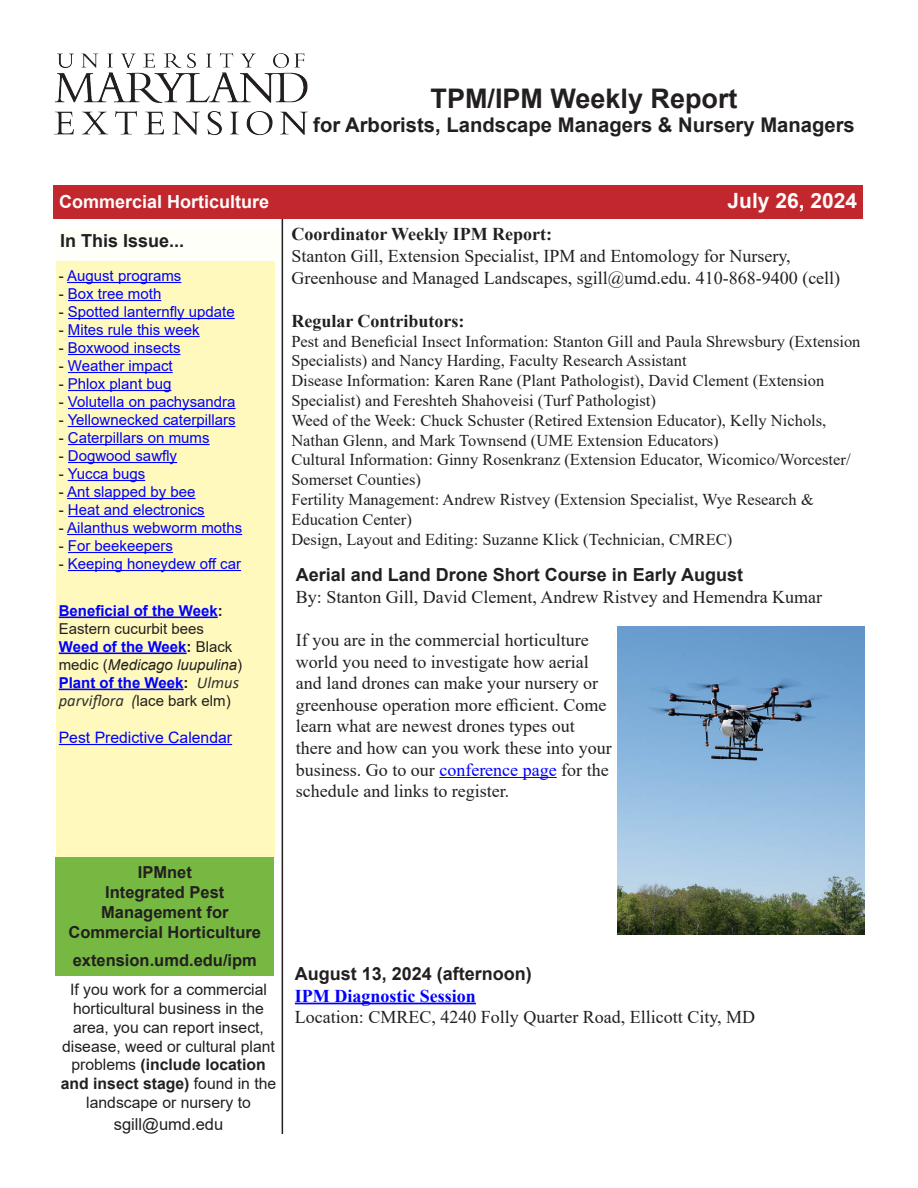
<style>
.page{position:relative;width:918px;height:1188px;background:#fff}
.page>*{position:absolute;margin:0;border:0;box-sizing:border-box;transform-origin:0 0}
.t1{font:700 27px "Arial";color:#231f20}
.t2{font:700 21px "Arial";color:#fffdfc}
.t3{font:700 20.25px "Arial";color:#231f20}
.t4{font:18px/21.6px "Times New Roman";color:#231f20}
.t5{font:700 18px "Arial";color:#231f20}
.t6{font:700 18px "Times New Roman";color:#231f20}
.t7{font:700 18px "Arial";color:#fffdfc}
.t8{font:700 18px "Times New Roman";color:#00f}
.t9{font:16.5px/19.8px "Times New Roman";color:#231f20}
.t10{font:700 16.5px/19.8px "Arial";color:#231f20}
.t11{font:italic 16.5px/18px "Calibri";color:#323232}
.t12{font:16.5px "Arial";color:#231f20}
.t13{font:15.75px/18.9px "Arial";color:#231f20;text-align:center}
.t14{font:15.75px "Arial";color:#00f}
.t15{font:15px "Arial";color:#00f}
.t16{font:italic 15px/18px "Arial";color:#231f20}
.t17{font:700 15px/18px "Arial";color:#00f}
.s1{color:#231f20}
.s2{font-weight:400;color:#231f20}
.s3{font-weight:700;font-style:normal;color:#00f}
.s4{font-weight:700;font-style:normal}
.s5{font-style:normal}
.s6{font-family:"Arial";font-weight:700;font-style:normal;font-size:15px;color:#00f}
.s7{font-family:"Arial";font-weight:700;font-style:normal;font-size:15px;color:#231f20}
.s8{font-family:"Arial";font-style:normal;font-size:15px;color:#231f20}
.s9{color:#00f}
.s10{font-weight:700}
</style>
<div class="page">
<div style="left:53px;top:185px;width:810px;height:34px;background:#c1272d"></div>
<div style="left:54px;top:228px;width:228px;height:34px;background:#fffffa"></div>
<hr style="left:282px;top:219px;width:1px;height:915px;background:#231f20">
<img style="left:54px;top:54px;width:254px;height:82px">
<div style="left:56px;top:261px;width:218px;height:596px;background:#fff9bd"></div>
<hr style="left:67px;top:282px;width:114px;height:1px;background:#00f">
<hr style="left:68px;top:300px;width:93px;height:1px;background:#00f">
<hr style="left:68px;top:318px;width:167px;height:1px;background:#00f">
<hr style="left:68px;top:336px;width:132px;height:1px;background:#00f">
<hr style="left:68px;top:354px;width:113px;height:1px;background:#00f">
<hr style="left:68px;top:372px;width:105px;height:1px;background:#00f">
<hr style="left:68px;top:390px;width:103px;height:1px;background:#00f">
<hr style="left:68px;top:408px;width:168px;height:1px;background:#00f">
<hr style="left:68px;top:426px;width:168px;height:1px;background:#00f">
<hr style="left:68px;top:444px;width:142px;height:1px;background:#00f">
<hr style="left:68px;top:462px;width:109px;height:1px;background:#00f">
<hr style="left:68px;top:480px;width:77px;height:1px;background:#00f">
<hr style="left:67px;top:498px;width:129px;height:1px;background:#00f">
<hr style="left:68px;top:516px;width:137px;height:1px;background:#00f">
<hr style="left:67px;top:534px;width:175px;height:1px;background:#00f">
<hr style="left:68px;top:552px;width:105px;height:1px;background:#00f">
<hr style="left:68px;top:570px;width:173px;height:1px;background:#00f">
<hr style="left:59px;top:617px;width:159px;height:1px;background:#00f">
<hr style="left:59px;top:653px;width:128px;height:1px;background:#00f">
<hr style="left:59px;top:689px;width:125px;height:1px;background:#00f">
<hr style="left:59px;top:744px;width:173px;height:1px;background:#00f">
<div style="left:56px;top:857px;width:218px;height:119px;background:#76b842"></div>
<hr style="left:439px;top:777px;width:118px;height:1px;background:#00f">
<hr style="left:295px;top:1003px;width:181px;height:1px;background:#00f">
<img style="left:618px;top:626px;width:247px;height:309px">
<h1 class="t1" style="left:431px;top:79px;width:309px">TPM/IPM Weekly Report</h1>
<p class="t3" style="left:313px;top:111px;width:543px">for Arborists, Landscape Managers &amp; Nursery Managers</p>
<p class="t7" style="left:59px;top:189px;width:212px">Commercial Horticulture</p>
<p class="t2" style="left:728px;top:186px;width:131px">July 26, 2024</p>
<p class="t6" style="left:291px;top:221px;width:262px">Coordinator Weekly IPM Report:</p>
<p class="t4" style="left:291px;top:245px;width:550px">Stanton Gill, Extension Specialist, IPM and Entomology for Nursery,<br>Greenhouse and Managed Landscapes, sgill@umd.edu. 410-868-9400 (cell)</p>
<p class="t6" style="left:291px;top:308px;width:175px">Regular Contributors:</p>
<p class="t9" style="left:291px;top:331px;width:571px">Pest and Beneficial Insect Information: Stanton Gill and Paula Shrewsbury (Extension Specialists) and Nancy Harding, Faculty Research Assistant<br>Disease Information: Karen Rane (Plant Pathologist), David Clement (Extension Specialist) and Fereshteh Shahoveisi (Turf Pathologist)<br>Weed of the Week: Chuck Schuster (Retired Extension Educator), Kelly Nichols, Nathan Glenn, and Mark Townsend (UME Extension Educators)<br>Cultural Information: Ginny Rosenkranz (Extension Educator, Wicomico/Worcester/ Somerset Counties)<br>Fertility Management: Andrew Ristvey (Extension Specialist, Wye Research &amp; Education Center)<br>Design, Layout and Editing: Suzanne Klick (Technician, CMREC)</p>
<p class="t5" style="left:60px;top:228px;width:126px">In This Issue...</p>
<p class="t15" style="left:59px;top:265px;width:124px"><span class="s1">-</span> August programs</p>
<p class="t15" style="left:59px;top:283px;width:104px"><span class="s1">-</span> Box tree moth</p>
<p class="t15" style="left:59px;top:301px;width:177px"><span class="s1">-</span> Spotted lanternfly update</p>
<p class="t15" style="left:59px;top:319px;width:142px"><span class="s1">-</span> Mites rule this week</p>
<p class="t15" style="left:59px;top:337px;width:123px"><span class="s1">-</span> Boxwood insects</p>
<p class="t15" style="left:59px;top:355px;width:115px"><span class="s1">-</span> Weather impact</p>
<p class="t15" style="left:59px;top:373px;width:114px"><span class="s1">-</span> Phlox plant bug</p>
<p class="t15" style="left:59px;top:391px;width:178px"><span class="s1">-</span> Volutella on pachysandra</p>
<p class="t15" style="left:59px;top:409px;width:178px"><span class="s1">-</span> Yellownecked caterpillars</p>
<p class="t15" style="left:59px;top:427px;width:152px"><span class="s1">-</span> Caterpillars on mums</p>
<p class="t15" style="left:59px;top:445px;width:120px"><span class="s1">-</span> Dogwood sawfly</p>
<p class="t15" style="left:59px;top:463px;width:88px"><span class="s1">-</span> Yucca bugs</p>
<p class="t15" style="left:59px;top:481px;width:138px"><span class="s1">-</span> Ant slapped by bee</p>
<p class="t15" style="left:59px;top:499px;width:147px"><span class="s1">-</span> Heat and electronics</p>
<p class="t15" style="left:59px;top:517px;width:185px"><span class="s1">-</span> Ailanthus webworm moths</p>
<p class="t15" style="left:59px;top:535px;width:116px"><span class="s1">-</span> For beekeepers</p>
<p class="t15" style="left:59px;top:553px;width:184px"><span class="s1">-</span> Keeping honeydew off car</p>
<p class="t17" style="left:59px;top:602px;width:165px">Beneficial of the Week<span class="s1">:<br></span><span class="s2">Eastern cucurbit bees</span></p>
<p class="t16" style="left:59px;top:638px;width:185px"><span class="s3">Weed of the Week</span><span class="s4">:</span> <span class="s5">Black medic (</span>Medicago luupulina<span class="s5">)</span></p>
<p class="t11" style="left:59px;top:673px;width:182px"><span class="s6">Plant of the Week</span><span class="s7">:</span> Ulmus parviflora (<span class="s8">lace bark elm)</span></p>
<p class="t14" style="left:59px;top:726px;width:175px">Pest Predictive Calendar</p>
<p class="t5" style="left:296px;top:562px;width:449px">Aerial and Land Drone Short Course in Early August</p>
<p class="t4" style="left:296px;top:585px;width:528px">By: Stanton Gill, David Clement, Andrew Ristvey and Hemendra Kumar</p>
<p class="t4" style="left:296px;top:629px;width:317px">If you are in the commercial horticulture world you need to investigate how aerial and land drones can make your nursery or greenhouse operation more efficient. Come learn what are newest drones types out there and how can you work these into your business. Go to our <span class="s9">conference page</span> for the schedule and links to register.</p>
<p class="t10" style="left:138px;top:863px;width:56px">IPMnet</p>
<p class="t10" style="left:101px;top:882px;width:129px">Integrated Pest<br>Management for</p>
<p class="t10" style="left:69px;top:922px;width:194px">Commercial Horticulture</p>
<p class="t10" style="left:73px;top:951px;width:186px">extension.umd.edu/ipm</p>
<p class="t13" style="left:61px;top:980px;width:217px">If you work for a commercial horticultural business in the area, you can report insect, disease, weed or cultural plant problems <span class="s10">(include location and insect stage)</span> found in the landscape or nursery to</p>
<p class="t12" style="left:114px;top:1113px;width:111px">sgill@umd.edu</p>
<p class="t5" style="left:295px;top:961px;width:239px">August 13, 2024 (afternoon)</p>
<p class="t8" style="left:295px;top:983px;width:183px">IPM Diagnostic Session</p>
<p class="t4" style="left:295px;top:1006px;width:462px">Location: CMREC, 4240 Folly Quarter Road, Ellicott City, MD</p>
</div>
